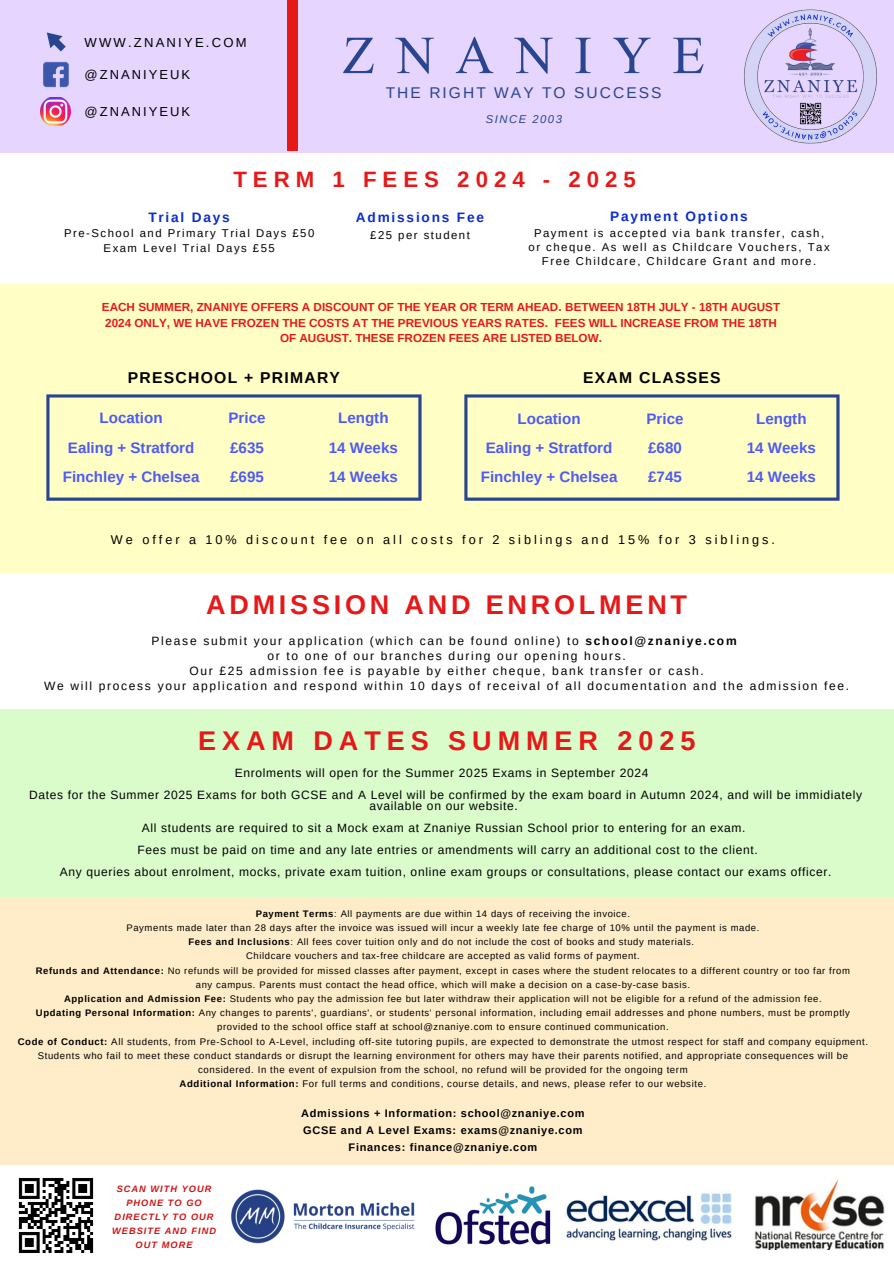
<style>
.page{position:relative;width:894px;height:1264px;background:#fff}
.page>*{position:absolute;margin:0;border:0;box-sizing:border-box;transform-origin:0 0}
.t1{font:53.4px "David";letter-spacing:.39em;color:#2a458f}
.t2{font:700 27px "Arimo";letter-spacing:.14em;color:#e61818}
.t3{font:700 27px "Arimo";letter-spacing:.22em;color:#e61818}
.t4{font:700 22.2px "Arimo";letter-spacing:.27em;color:#e61818}
.t5{font:700 15.75px "Arimo";letter-spacing:.08em;color:#000}
.t6{font:15.6px "Arimo";letter-spacing:.13em;color:#2a458f}
.t7{font:700 15.15px "Arimo";color:#4e5af3}
.t8{font:700 13.65px "Arimo";letter-spacing:.13em;color:#0b2ccd}
.t9{font:13.05px "Arimo";letter-spacing:.155em;color:#000}
.t10{font:12.6px "Arimo";letter-spacing:.235em;color:#000}
.t11{font:12px/10.9px "Arimo";letter-spacing:.055em;color:#000;text-align:center}
.t12{font:12px "Arimo";letter-spacing:.14em;color:#000}
.t13{font:700 11.7px/15.6px "Arimo";color:#e61818;text-align:center}
.t14{font:11.4px/14.1px "Arimo";letter-spacing:.13em;color:#000;text-align:center}
.t15{font:11.25px "Arimo";letter-spacing:.13em;color:#000}
.t16{font:italic 11.25px "Arimo";letter-spacing:.13em;color:#2a458f}
.t17{font:700 10.95px "Arimo";letter-spacing:.065em;color:#000}
.t18{font:9.6px/14.2px "Arimo";letter-spacing:.065em;color:#000;text-align:center}
.t19{font:9.45px/14.2px "Arimo";letter-spacing:.065em;color:#000;text-align:center}
.t20{font:italic 700 9.3px/13.8px "Arimo";letter-spacing:.11em;color:#d11414;text-align:center}
.s1{font-weight:700}
</style>
<div class="page">
<div style="left:0;top:896px;width:893px;height:268px;background:#ffecc8"></div>
<img style="left:566px;top:1192px;width:166px;height:49px">
<img style="left:435px;top:1186px;width:116px;height:59px">
<img style="left:18px;top:1178px;width:76px;height:75px">
<img style="left:231px;top:1189px;width:184px;height:55px">
<div style="left:0;top:709px;width:893px;height:187px;background:#d9fcca"></div>
<img style="left:754px;top:1179px;width:129px;height:70px">
<div style="left:0;top:284px;width:893px;height:288px;background:#fffec5"></div>
<div style="left:0;top:0;width:893px;height:153px;background:#e6d5ff"></div>
<div style="left:287px;top:0;width:10px;height:151px;background:#e61818"></div>
<img style="left:41px;top:97px;width:30px;height:29px">
<img style="left:43px;top:61px;width:26px;height:27px">
<svg style="left:47px;top:33px;width:19px;height:18px"></svg>
<img style="left:744px;top:9px;width:133px;height:135px">
<svg style="left:46px;top:394px;width:375px;height:107px"></svg>
<svg style="left:464px;top:394px;width:375px;height:107px"></svg>
<p class="t9" style="left:84px;top:35px;width:163px">WWW.ZNANIYE.COM</p>
<h2 class="t9" style="left:84px;top:67px;width:107px">@ZNANIYEUK</h2>
<p class="t9" style="left:84px;top:104px;width:107px">@ZNANIYEUK</p>
<p class="t1" style="left:342px;top:34px;width:363px">ZNANIYE</p>
<p class="t6" style="left:385px;top:84px;width:277px">THE RIGHT WAY TO SUCCESS</p>
<p class="t16" style="left:485px;top:113px;width:78px">SINCE 2003</p>
<h1 class="t4" style="left:233px;top:167px;width:404px">TERM 1 FEES 2024 - 2025</h1>
<h6 class="t8" style="left:148px;top:210px;width:83px">Trial Days</h6>
<h6 class="t15" style="left:64px;top:227px;width:252px">Pre-School and Primary Trial Days £50</h6>
<h6 class="t15" style="left:104px;top:241px;width:173px">Exam Level Trial Days £55</h6>
<h6 class="t8" style="left:356px;top:209px;width:130px">Admissions Fee</h6>
<h6 class="t15" style="left:370px;top:228px;width:101px">£25 per student</h6>
<p class="t8" style="left:610px;top:209px;width:139px">Payment Options</p>
<h2 class="t14" style="left:528px;top:225px;width:302px">Payment is accepted via bank transfer, cash, or cheque. As well as Childcare Vouchers, Tax<br>Free Childcare, Childcare Grant and more.</h2>
<p class="t13" style="left:102px;top:299px;width:679px">EACH SUMMER, ZNANIYE OFFERS A DISCOUNT OF THE YEAR OR TERM AHEAD. BETWEEN 18TH JULY - 18TH AUGUST<br>2024 ONLY, WE HAVE FROZEN THE COSTS AT THE PREVIOUS YEARS RATES. FEES WILL INCREASE FROM THE 18TH<br>OF AUGUST. THESE FROZEN FEES ARE LISTED BELOW.</p>
<p class="t5" style="left:128px;top:368px;width:214px">PRESCHOOL + PRIMARY</p>
<p class="t5" style="left:583px;top:368px;width:139px">EXAM CLASSES</p>
<p class="t7" style="left:100px;top:410px;width:64px">Location</p>
<p class="t7" style="left:68px;top:439px;width:128px">Ealing + Stratford</p>
<p class="t7" style="left:63px;top:468px;width:138px">Finchley + Chelsea</p>
<p class="t7" style="left:228px;top:410px;width:38px">Price</p>
<p class="t7" style="left:230px;top:439px;width:35px">£635</p>
<p class="t7" style="left:230px;top:468px;width:35px">£695</p>
<p class="t7" style="left:338px;top:410px;width:52px">Length</p>
<p class="t7" style="left:329px;top:439px;width:70px">14 Weeks</p>
<p class="t7" style="left:329px;top:468px;width:70px">14 Weeks</p>
<p class="t7" style="left:517px;top:410px;width:64px">Location</p>
<p class="t7" style="left:485px;top:439px;width:128px">Ealing + Stratford</p>
<p class="t7" style="left:480px;top:468px;width:138px">Finchley + Chelsea</p>
<p class="t7" style="left:646px;top:410px;width:38px">Price</p>
<p class="t7" style="left:648px;top:439px;width:35px">£680</p>
<p class="t7" style="left:648px;top:468px;width:35px">£745</p>
<p class="t7" style="left:756px;top:410px;width:52px">Length</p>
<p class="t7" style="left:746px;top:439px;width:70px">14 Weeks</p>
<p class="t7" style="left:746px;top:468px;width:70px">14 Weeks</p>
<p class="t10" style="left:111px;top:532px;width:665px">We offer a 10% discount fee on all costs for 2 siblings and 15% for 3 siblings.</p>
<p class="t2" style="left:206px;top:589px;width:482px">ADMISSION AND ENROLMENT</p>
<p class="t12" style="left:151px;top:634px;width:586px">Please submit your application (which can be found online) to <span class="s1">school@znaniye.com</span></p>
<p class="t12" style="left:267px;top:649px;width:360px">or to one of our branches during our opening hours.</p>
<h3 class="t12" style="left:189px;top:664px;width:515px">Our £25 admission fee is payable by either cheque, bank transfer or cash.</h3>
<p class="t12" style="left:44px;top:679px;width:806px">We will process your application and respond within 10 days of receival of all documentation and the admission fee.</p>
<h6 class="t3" style="left:198px;top:725px;width:498px">EXAM DATES SUMMER 2025</h6>
<h6 class="t11" style="left:235px;top:767px;width:415px">Enrolments will open for the Summer 2025 Exams in September 2024</h6>
<h6 class="t11" style="left:29px;top:789px;width:834px">Dates for the Summer 2025 Exams for both GCSE and A Level will be confirmed by the exam board in Autumn 2024, and will be immidiately available on our website.</h6>
<h6 class="t11" style="left:142px;top:822px;width:604px">All students are required to sit a Mock exam at Znaniye Russian School prior to entering for an exam.</h6>
<h6 class="t11" style="left:138px;top:844px;width:621px">Fees must be paid on time and any late entries or amendments will carry an additional cost to the client.</h6>
<h6 class="t11" style="left:60px;top:866px;width:772px">Any queries about enrolment, mocks, private exam tuition, online exam groups or consultations, please contact our exams officer.</h6>
<p class="t19" style="left:256px;top:906px;width:376px"><span class="s1">Payment Terms</span>: All payments are due within 14 days of receiving the invoice.</p>
<p class="t19" style="left:126px;top:920px;width:634px">Payments made later than 28 days after the invoice was issued will incur a weekly late fee charge of 10% until the payment is made.</p>
<p class="t19" style="left:188px;top:934px;width:507px"><span class="s1">Fees and Inclusions</span>: All fees cover tuition only and do not include the cost of books and study materials.</p>
<p class="t19" style="left:246px;top:948px;width:395px">Childcare vouchers and tax-free childcare are accepted as valid forms of payment.</p>
<p class="t19" style="left:36px;top:963px;width:815px"><span class="s1">Refunds and Attendance:</span> No refunds will be provided for missed classes after payment, except in cases where the student relocates to a different country or too far from</p>
<p class="t19" style="left:196px;top:977px;width:495px">any campus. Parents must contact the head office, which will make a decision on a case-by-case basis.</p>
<h4 class="t19" style="left:64px;top:991px;width:758px"><span class="s1">Application and Admission Fee:</span> Students who pay the admission fee but later withdraw their application will not be eligible for a refund of the admission fee.</h4>
<h6 class="t19" style="left:36px;top:1005px;width:815px"><span class="s1">Updating Personal Information:</span> Any changes to parents', guardians', or students' personal information, including email addresses and phone numbers, must be promptly provided to the school office staff at school@znaniye.com to ensure continued communication.</h6>
<h6 class="t18" style="left:18px;top:1034px;width:851px"><span class="s1">Code of Conduct:</span> All students, from Pre-School to A-Level, including off-site tutoring pupils, are expected to demonstrate the utmost respect for staff and company equipment.<br>Students who fail to meet these conduct standards or disrupt the learning environment for others may have their parents notified, and appropriate consequences will be considered. In the event of expulsion from the school, no refund will be provided for the ongoing term</h6>
<h6 class="t18" style="left:179px;top:1076px;width:528px"><span class="s1">Additional Information:</span> For full terms and conditions, course details, and news, please refer to our website.</h6>
<h6 class="t17" style="left:301px;top:1107px;width:285px">Admissions + Information: school@znaniye.com</h6>
<h6 class="t17" style="left:303px;top:1123px;width:280px">GCSE and A Level Exams: exams@znaniye.com</h6>
<h6 class="t17" style="left:348px;top:1140px;width:190px">Finances: finance@znaniye.com</h6>
<h6 class="t20" style="left:112px;top:1182px;width:105px">SCAN WITH YOUR<br>PHONE TO GO<br>DIRECTLY TO OUR<br>WEBSITE AND FIND<br>OUT MORE</h6>
</div>
